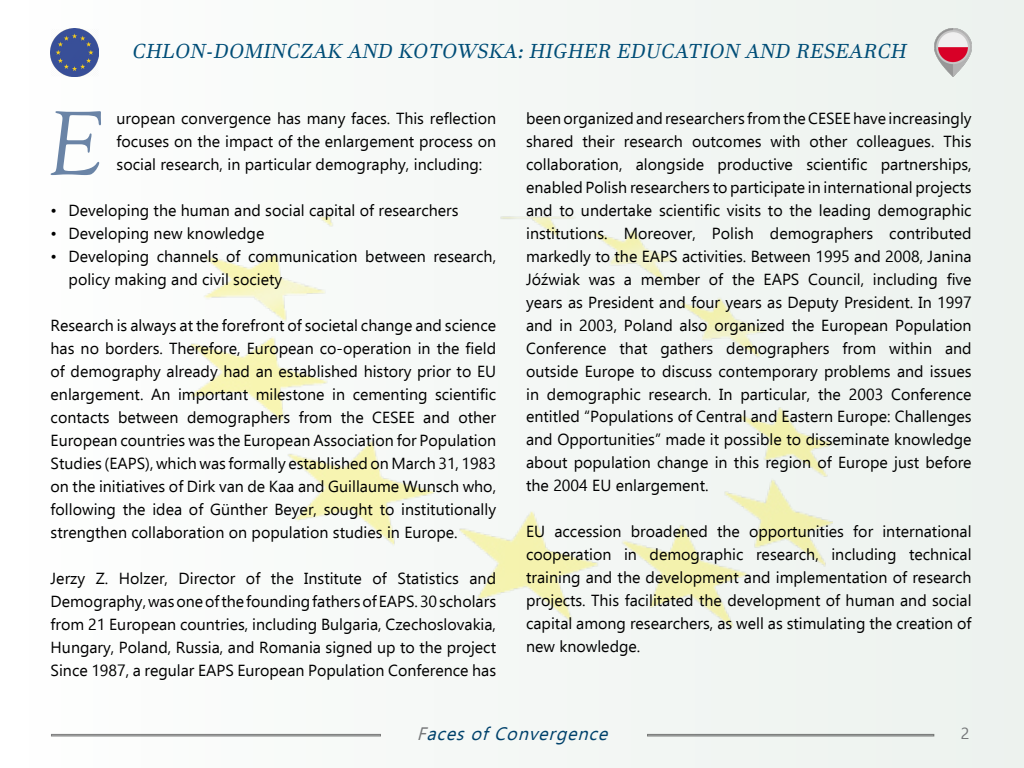
<style>
.page{position:relative;width:1024px;height:768px;background:#f4f8f5}
.page>*{position:absolute;margin:0;border:0;box-sizing:border-box;transform-origin:0 0}
.t1{font:italic 94.9px "Goudy Old Style T";color:#6a84a6}
.t2{font:italic 20px "Javanese Text";color:#004d77}
.t3{font:italic 18px "Ebrima";color:#00416b}
.t4{font:16px/23px "Ebrima";color:#000;text-align:justify}
.t5{font:16px "Ebrima";color:#757779}
.s1{color:#757779}
</style>
<div class="page">
<img style="left:50px;top:28px;width:49px;height:48px">
<img style="left:934px;top:28px;width:38px;height:48px">
<img style="left:191px;top:216px;width:642px;height:412px">
<p class="t2" style="left:132px;top:40px;width:784px">CHLON-DOMINCZAK AND KOTOWSKA:HIGHER EDUCATION AND RESEARCH</p>
<h1 class="t1" style="left:46px;top:92px;width:57px">E</h1>
<p class="t4" style="left:117px;top:106px;width:381px">uropean convergence has many faces. This reflection focuses on the impact of the enlargement process on social research, in particular demography, including:</p>
<p class="t4" style="left:51px;top:198px;width:409px">• Developing the human and social capital of researchers</p>
<p class="t4" style="left:51px;top:221px;width:215px">• Developing new knowledge</p>
<p class="t4" style="left:69px;top:244px;width:429px;text-indent:-18px">• Developing channels of communication between research, policy making and civil society</p>
<p class="t4" style="left:51px;top:313px;width:447px">Research is always at the forefront of societal change and science has no borders. Therefore, European co-operation in the field of demography already had an established history prior to EU enlargement. An important milestone in cementing scientific contacts between demographers from the CESEE and other European countries was the European Association for Population Studies (EAPS), which was formally established on March 31, 1983 on the initiatives of Dirk van de Kaa and Guillaume Wunsch who, following the idea of Günther Beyer, sought to institutionally strengthen collaboration on population studies in Europe.</p>
<p class="t4" style="left:51px;top:566px;width:447px">Jerzy Z. Holzer, Director of the Institute of Statistics and Demography, was one of the founding fathers of EAPS. 30 scholars from 21 European countries, including Bulgaria, Czechoslovakia, Hungary, Poland, Russia, and Romania signed up to the project Since 1987, a regular EAPS European Population Conference has</p>
<p class="t4" style="left:526px;top:106px;width:447px">been organized and researchers from the CESEE have increasingly shared their research outcomes with other colleagues. This collaboration, alongside productive scientific partnerships, enabled Polish researchers to participate in international projects and to undertake scientific visits to the leading demographic institutions. Moreover, Polish demographers contributed markedly to the EAPS activities. Between 1995 and 2008, Janina Jóźwiak was a member of the EAPS Council, including five years as President and four years as Deputy President. In 1997 and in 2003, Poland also organized the European Population Conference that gathers demographers from within and outside Europe to discuss contemporary problems and issues in demographic research. In particular, the 2003 Conference entitled “Populations of Central and Eastern Europe: Challenges and Opportunities” made it possible to disseminate knowledge about population change in this region of Europe just before the 2004 EU enlargement.</p>
<p class="t4" style="left:526px;top:520px;width:447px">EU accession broadened the opportunities for international cooperation in demographic research, including technical training and the development and implementation of research projects. This facilitated the development of human and social capital among researchers, as well as stimulating the creation of new knowledge.</p>
<p class="t3" style="left:417px;top:721px;width:199px"><span class="s1">F</span>acesofConvergence</p>
<p class="t5" style="left:961px;top:722px;width:10px">2</p>
</div>
